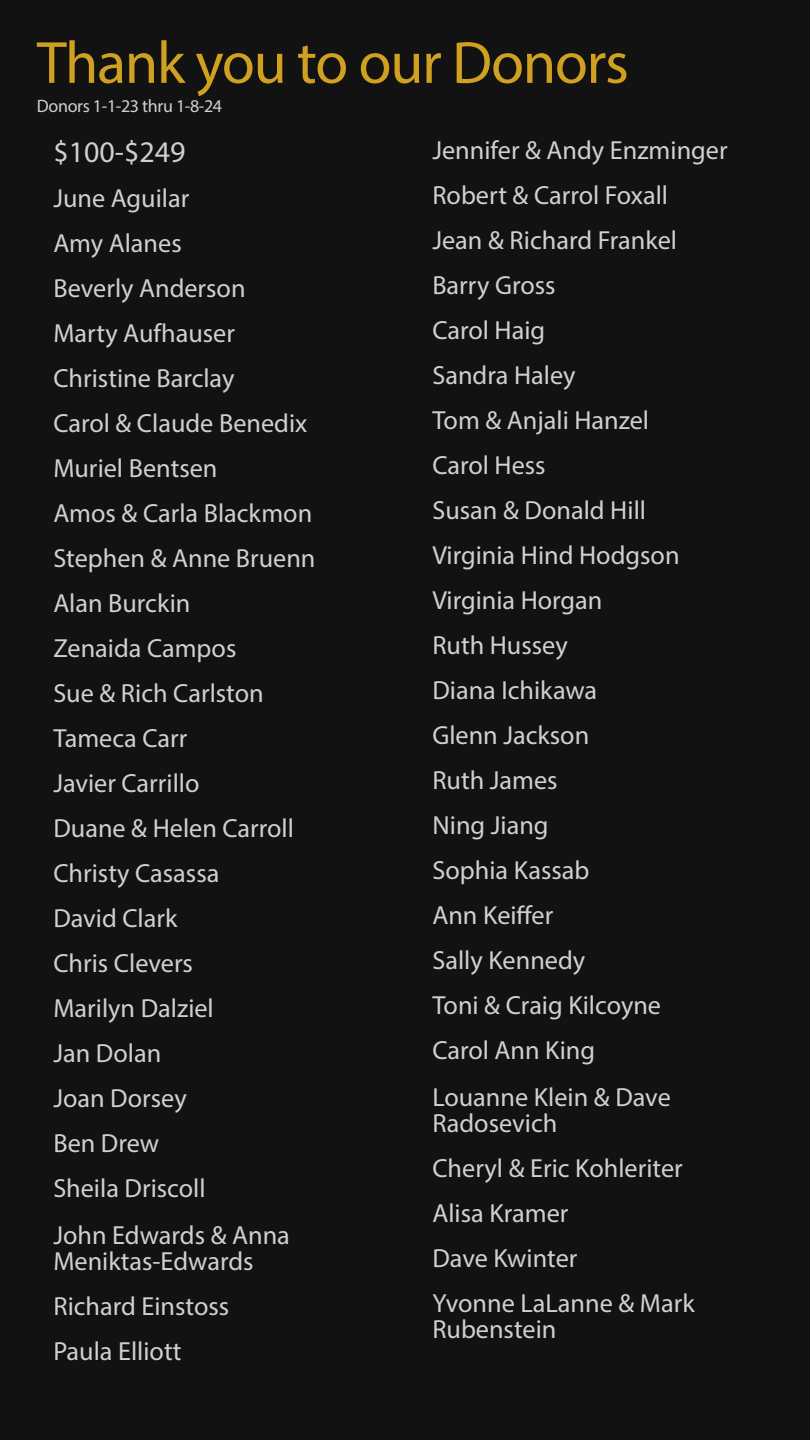
<style>
.page{position:relative;width:810px;height:1440px;background:#121212}
.page>*{position:absolute;margin:0;border:0;box-sizing:border-box;transform-origin:0 0}
.Subhead{font:60px "Myriad Pro";letter-spacing:-.02em;color:#ffc425}
.Donor_Names{font:30px "Myriad Pro";color:#fff}
.Donor_Names-2{font:26.25px/26.2px "Myriad Pro";color:#fff}
.Subhead-2{font:18px "Myriad Pro";letter-spacing:-.02em;color:#fff}
</style>
<div class="page">
<p class="Subhead" style="left:37px;top:26px;width:594px">Thank you to our Donors</p>
<p class="Subhead-2" style="left:37px;top:95px;width:187px">Donors 1-1-23 thru 1-8-24</p>
<p class="Donor_Names" style="left:53px;top:134px;width:134px">$100-$249</p>
<p class="Donor_Names-2" style="left:53px;top:185px;width:137px">June Aguilar</p>
<p class="Donor_Names-2" style="left:53px;top:230px;width:130px">Amy Alanes</p>
<p class="Donor_Names-2" style="left:53px;top:275px;width:194px">Beverly Anderson</p>
<p class="Donor_Names-2" style="left:53px;top:320px;width:183px">Marty Aufhauser</p>
<p class="Donor_Names-2" style="left:53px;top:365px;width:183px">Christine Barclay</p>
<p class="Donor_Names-2" style="left:53px;top:410px;width:255px">Carol &amp; Claude Benedix</p>
<p class="Donor_Names-2" style="left:53px;top:455px;width:166px">Muriel Bentsen</p>
<p class="Donor_Names-2" style="left:53px;top:500px;width:260px">Amos &amp; Carla Blackmon</p>
<p class="Donor_Names-2" style="left:53px;top:545px;width:264px">Stephen &amp; Anne Bruenn</p>
<p class="Donor_Names-2" style="left:53px;top:590px;width:139px">Alan Burckin</p>
<p class="Donor_Names-2" style="left:53px;top:635px;width:185px">Zenaida Campos</p>
<p class="Donor_Names-2" style="left:53px;top:680px;width:212px">Sue &amp; Rich Carlston</p>
<p class="Donor_Names-2" style="left:53px;top:725px;width:136px">Tameca Carr</p>
<p class="Donor_Names-2" style="left:53px;top:770px;width:148px">Javier Carrillo</p>
<p class="Donor_Names-2" style="left:53px;top:815px;width:242px">Duane &amp; Helen Carroll</p>
<p class="Donor_Names-2" style="left:53px;top:860px;width:168px">Christy Casassa</p>
<p class="Donor_Names-2" style="left:53px;top:905px;width:126px">David Clark</p>
<p class="Donor_Names-2" style="left:53px;top:950px;width:141px">Chris Clevers</p>
<p class="Donor_Names-2" style="left:53px;top:995px;width:162px">Marilyn Dalziel</p>
<p class="Donor_Names-2" style="left:53px;top:1040px;width:109px">Jan Dolan</p>
<p class="Donor_Names-2" style="left:53px;top:1085px;width:135px">Joan Dorsey</p>
<p class="Donor_Names-2" style="left:53px;top:1130px;width:107px">Ben Drew</p>
<p class="Donor_Names-2" style="left:53px;top:1175px;width:154px">Sheila Driscoll</p>
<p class="Donor_Names-2" style="left:53px;top:1221px;width:238px">John Edwards &amp; Anna<br>Meniktas-Edwards</p>
<p class="Donor_Names-2" style="left:53px;top:1293px;width:177px">Richard Einstoss</p>
<p class="Donor_Names-2" style="left:53px;top:1338px;width:130px">Paula Elliott</p>
<p class="Donor_Names-2" style="left:432px;top:137px;width:297px">Jennifer &amp; Andy Enzminger</p>
<p class="Donor_Names-2" style="left:432px;top:182px;width:237px">Robert &amp; Carrol Foxall</p>
<p class="Donor_Names-2" style="left:432px;top:227px;width:246px">Jean &amp; Richard Frankel</p>
<p class="Donor_Names-2" style="left:432px;top:272px;width:125px">Barry Gross</p>
<p class="Donor_Names-2" style="left:432px;top:317px;width:114px">Carol Haig</p>
<p class="Donor_Names-2" style="left:432px;top:362px;width:145px">Sandra Haley</p>
<p class="Donor_Names-2" style="left:432px;top:407px;width:218px">Tom &amp; Anjali Hanzel</p>
<p class="Donor_Names-2" style="left:432px;top:452px;width:115px">Carol Hess</p>
<p class="Donor_Names-2" style="left:432px;top:497px;width:215px">Susan &amp; Donald Hill</p>
<p class="Donor_Names-2" style="left:432px;top:542px;width:249px">Virginia Hind Hodgson</p>
<p class="Donor_Names-2" style="left:432px;top:587px;width:172px">Virginia Horgan</p>
<p class="Donor_Names-2" style="left:432px;top:632px;width:137px">Ruth Hussey</p>
<p class="Donor_Names-2" style="left:432px;top:677px;width:166px">Diana Ichikawa</p>
<p class="Donor_Names-2" style="left:432px;top:722px;width:158px">Glenn Jackson</p>
<p class="Donor_Names-2" style="left:432px;top:767px;width:127px">Ruth James</p>
<p class="Donor_Names-2" style="left:432px;top:812px;width:118px">Ning Jiang</p>
<p class="Donor_Names-2" style="left:432px;top:857px;width:159px">Sophia Kassab</p>
<p class="Donor_Names-2" style="left:432px;top:902px;width:122px">Ann Keiffer</p>
<p class="Donor_Names-2" style="left:432px;top:947px;width:154px">Sally Kennedy</p>
<p class="Donor_Names-2" style="left:432px;top:992px;width:230px">Toni &amp; Craig Kilcoyne</p>
<p class="Donor_Names-2" style="left:432px;top:1037px;width:164px">Carol Ann King</p>
<p class="Donor_Names-2" style="left:432px;top:1084px;width:240px">Louanne Klein &amp; Dave<br>Radosevich</p>
<p class="Donor_Names-2" style="left:432px;top:1155px;width:252px">Cheryl &amp; Eric Kohleriter</p>
<p class="Donor_Names-2" style="left:432px;top:1200px;width:138px">Alisa Kramer</p>
<p class="Donor_Names-2" style="left:432px;top:1245px;width:147px">Dave Kwinter</p>
<p class="Donor_Names-2" style="left:432px;top:1290px;width:264px">Yvonne LaLanne &amp; Mark<br>Rubenstein</p>
</div>
